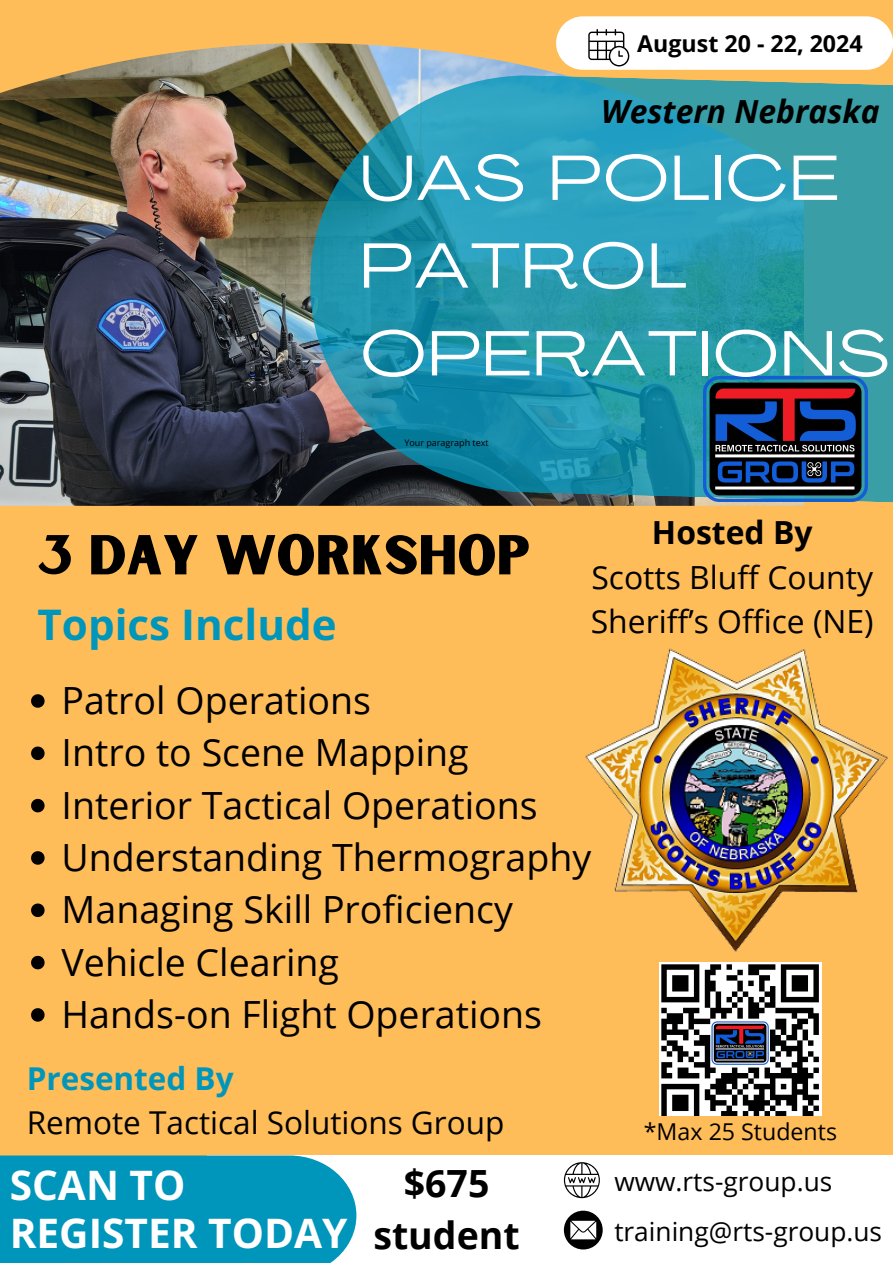
<style>
.page{position:relative;width:893px;height:1263px;background:#ffbd59}
.page>*{position:absolute;margin:0;border:0;box-sizing:border-box;transform-origin:0 0}
.t1{font:62.78px/87.8px "Agrandir Grand";letter-spacing:.045em;color:#fff}
.t2{font:53.62px "Sunborn Sans One";color:#000}
.t3{font:700 42.15px "Open Sans";color:#0096bb}
.t4{font:700 40.65px/47.8px "Open Sans";color:#fff}
.t5{font:37.5px "Open Sans";color:#000}
.t6{font:700 37.5px "Open Sans";color:#000}
.t7{font:31.88px/44.4px "Open Sans";color:#000}
.t8{font:italic 700 31.88px "Open Sans";color:#000}
.t9{font:700 31.88px "Open Sans";color:#000}
.t10{font:31.5px "Open Sans";color:#010101}
.t11{font:700 31.5px "Open Sans";color:#0096bb}
.t12{font:26.25px "Open Sans";color:#000}
.t13{font:700 23.17px "Open Sans";color:#000}
.t14{font:23.17px "Open Sans";color:#000}
.t15{font:9px "Open Sans";color:#000}
</style>
<div class="page">
<div style="left:207px;top:1155px;width:686px;height:108px;background:#fff"></div>
<div style="left:0;top:1155px;width:356px;height:108px;background:#0096bb"></div>
<div style="left:556px;top:16px;width:337px;height:54px;background:#fff;border-radius:27px"></div>
<img style="left:0;top:43px;width:804px;height:463px">
<svg style="left:307px;top:72px;width:586px;height:434px;background:#3091a2"></svg>
<svg style="left:588px;top:29px;width:41px;height:37px"></svg>
<svg style="left:564px;top:1210px;width:39px;height:39px"></svg>
<svg style="left:564px;top:1162px;width:36px;height:36px"></svg>
<img style="left:585px;top:648px;width:303px;height:304px">
<img style="left:660px;top:962px;width:161px;height:153px">
<img style="left:703px;top:377px;width:164px;height:125px">
<svg style="left:31px;top:694px;width:14px;height:14px"></svg>
<svg style="left:31px;top:746px;width:14px;height:14px"></svg>
<svg style="left:31px;top:799px;width:14px;height:13px"></svg>
<svg style="left:31px;top:851px;width:14px;height:14px"></svg>
<svg style="left:31px;top:903px;width:14px;height:14px"></svg>
<svg style="left:31px;top:956px;width:14px;height:13px"></svg>
<svg style="left:31px;top:1008px;width:14px;height:14px"></svg>
<p class="t13" style="left:637px;top:27px;width:227px">August 20 - 22, 2024</p>
<p class="t8" style="left:601px;top:89px;width:280px">Western Nebraska</p>
<p class="t1" style="left:361px;top:140px;width:529px">UAS POLICE<br>PATROL<br>OPERATIONS</p>
<p class="t15" style="left:404px;top:436px;width:86px">Your paragraph text</p>
<p class="t9" style="left:652px;top:510px;width:162px">Hosted By</p>
<p class="t7" style="left:591px;top:554px;width:284px">Scotts Bluff County<br>Sheriff’s Office (NE)</p>
<h1 class="t2" style="left:37px;top:521px;width:494px">3 DAY WORKSHOP</h1>
<p class="t3" style="left:37px;top:595px;width:301px">Topics Include</p>
<p class="t5" style="left:62px;top:674px;width:311px">Patrol Operations</p>
<p class="t5" style="left:62px;top:726px;width:408px">Intro to Scene Mapping</p>
<p class="t5" style="left:62px;top:778px;width:477px">Interior Tactical Operations</p>
<h2 class="t5" style="left:62px;top:831px;width:531px">Understanding Thermography</h2>
<h4 class="t5" style="left:62px;top:883px;width:453px">Managing Skill Proficiency</h4>
<p class="t5" style="left:62px;top:935px;width:279px">Vehicle Clearing</p>
<p class="t5" style="left:62px;top:988px;width:482px">Hands-on Flight Operations</p>
<p class="t11" style="left:27px;top:1056px;width:208px">Presented By</p>
<p class="t10" style="left:27px;top:1100px;width:479px">Remote Tactical Solutions Group</p>
<p class="t4" style="left:10px;top:1160px;width:339px">SCAN TO<br>REGISTER TODAY</p>
<p class="t14" style="left:644px;top:1115px;width:195px">*Max 25 Students</p>
<p class="t6" style="left:404px;top:1156px;width:87px">$675</p>
<h5 class="t12" style="left:614px;top:1162px;width:219px">www.rts-group.us</h5>
<p class="t6" style="left:373px;top:1209px;width:148px">student</p>
<p class="t12" style="left:614px;top:1213px;width:269px">training@rts-group.us</p>
</div>
